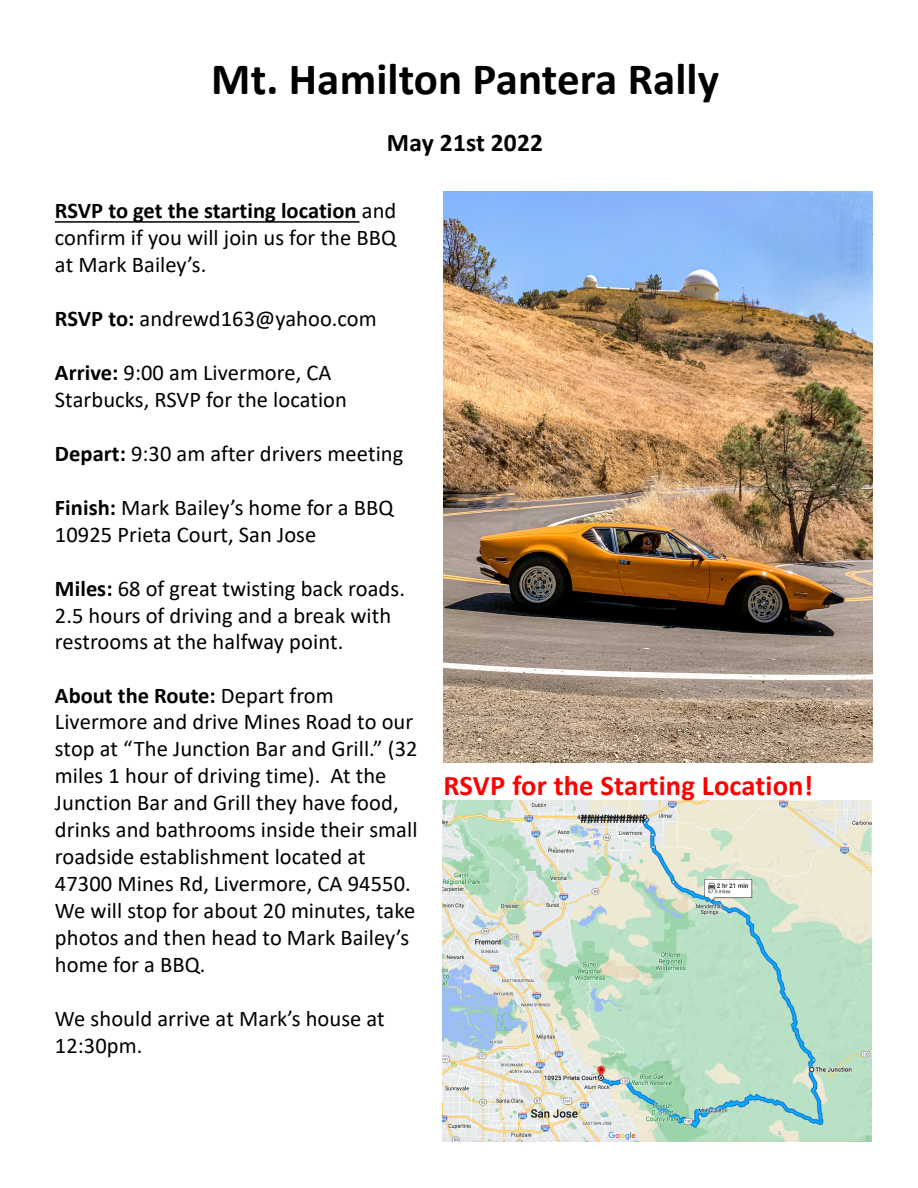
<style>
.page{position:relative;width:918px;height:1188px;background:#fff}
.page>*{position:absolute;margin:0;border:0;box-sizing:border-box;transform-origin:0 0}
.t1{font:700 45px "Calibri";color:#000}
.t2{font:700 28.5px "Calibri";letter-spacing:.005em;color:#f00}
.t3{font:700 25.5px "Calibri";letter-spacing:.005em;color:#000}
.t4{font:22.5px/27px "Calibri";letter-spacing:.005em;color:#000}
.t5{font:13.5px "Calibri";color:#000}
.s1{font-weight:700}
</style>
<div class="page">
<img style="left:443px;top:800px;width:429px;height:342px">
<img style="left:443px;top:192px;width:429px;height:571px">
<svg style="left:55px;top:221px;width:304px;height:2px"></svg>
<h1 class="t1" style="left:211px;top:52px;width:509px">Mt. Hamilton Pantera Rally</h1>
<p class="t3" style="left:387px;top:127px;width:158px">May 21st 2022</p>
<p class="t4" style="left:55px;top:197px;width:343px;text-align:justify"><span class="s1">RSVP to get the starting location</span> and confirm if you will join us for the BBQ at Mark Bailey’s.</p>
<p class="t4" style="left:55px;top:305px;width:323px"><span class="s1">RSVP to:</span> andrewd163@yahoo.com</p>
<p class="t4" style="left:55px;top:359px;width:294px"><span class="s1">Arrive:</span> 9:00 am Livermore, CA<br>Starbucks, RSVP for the location</p>
<p class="t4" style="left:55px;top:440px;width:350px"><span class="s1">Depart:</span> 9:30 am after drivers meeting</p>
<p class="t4" style="left:55px;top:494px;width:340px"><span class="s1">Finish:</span> Mark Bailey’s home for a BBQ<br>10925 Prieta Court, San Jose</p>
<p class="t4" style="left:55px;top:575px;width:352px;line-height:26.2px"><span class="s1">Miles:</span> 68 of great twisting back roads.<br>2.5 hours of driving and a break with restrooms at the halfway point.</p>
<p class="t4" style="left:55px;top:681px;width:364px"><span class="s1">About the Route:</span> Depart from Livermore and drive Mines Road to our stop at “The Junction Bar and Grill.” (32 miles 1 hour of driving time). At the Junction Bar and Grill they have food, drinks and bathrooms inside their small roadside establishment located at 47300 Mines Rd, Livermore, CA 94550.<br>We will stop for about 20 minutes, take photos and then head to Mark Bailey’s home for a BBQ.</p>
<p class="t4" style="left:55px;top:1005px;width:331px">We should arrive at Mark’s house at<br>12:30pm.</p>
<p class="t2" style="left:444px;top:768px;width:371px">RSVP for the Starting Location!</p>
<p class="t5" style="left:581px;top:810px;width:66px">##########</p>
</div>
